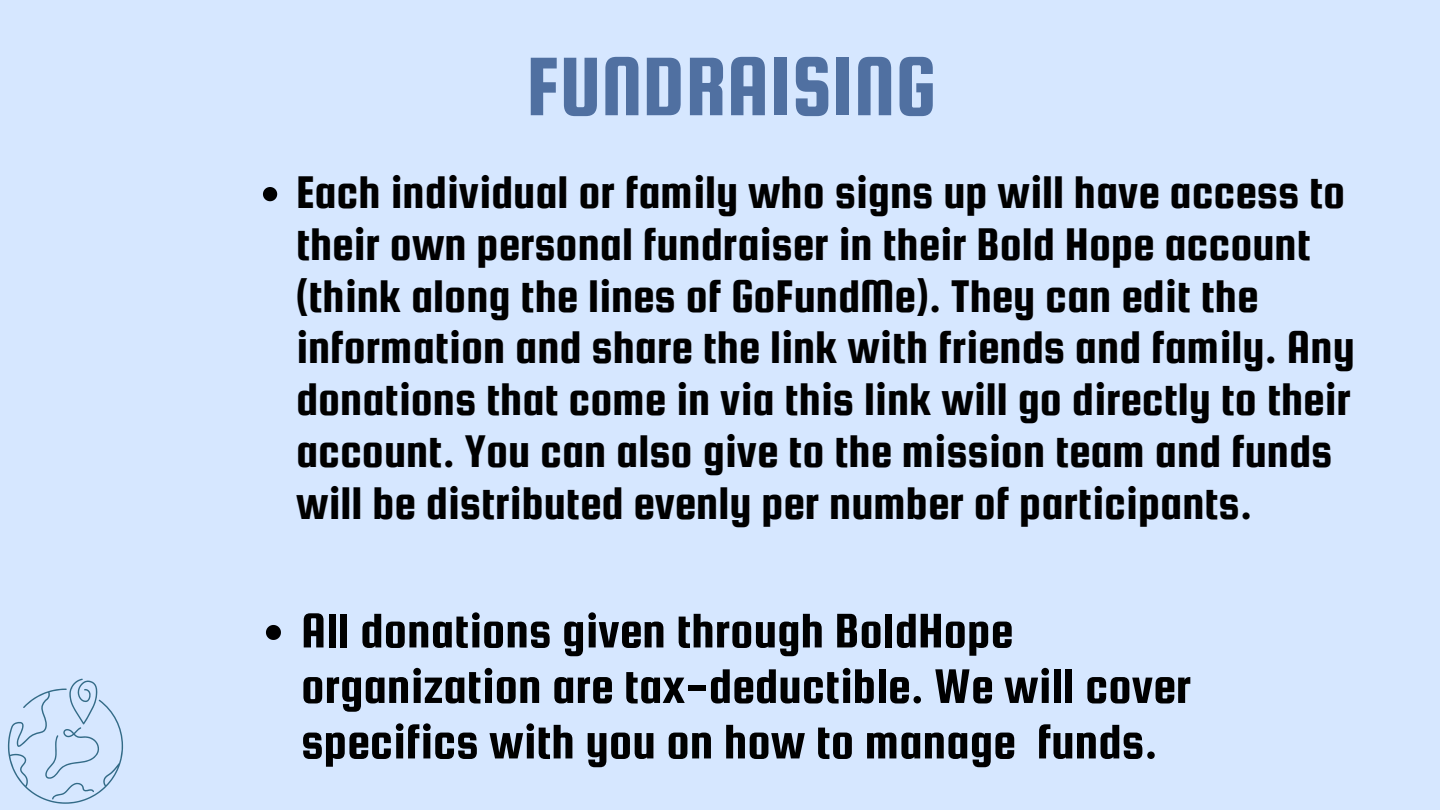
<style>
.page{position:relative;width:1440px;height:810px;background:#d6e7ff}
.page>*{position:absolute;margin:0;border:0;box-sizing:border-box;transform-origin:0 0}
.t1{font:88.9px "Squada One";color:#5070a1}
.t2{font:52px/55.5px "Squada One";color:#000}
.t3{font:49px/51.8px "Squada One";color:#000}
</style>
<div class="page">
<svg style="left:8px;top:679px;width:115px;height:125px"></svg>
<svg style="left:263px;top:187px;width:14px;height:14px"></svg>
<svg style="left:266px;top:625px;width:15px;height:15px"></svg>
<p class="t1" style="left:526px;top:39px;width:410px">FUNDRAISING</p>
<p class="t3" style="left:296px;top:166px;width:1060px">Each individual or family who signs up will have access to their own personal fundraiser in their Bold Hope account (think along the lines of GoFundMe). They can edit the information and share the link with friends and family. Any donations that come in via this link will go directly to their account. You can also give to the mission team and funds will be distributed evenly per number of participants.</p>
<p class="t2" style="left:301px;top:602px;width:892px">All donations given through BoldHope organization are tax-deductible. We will cover specifics with you on how to manage funds.</p>
</div>
